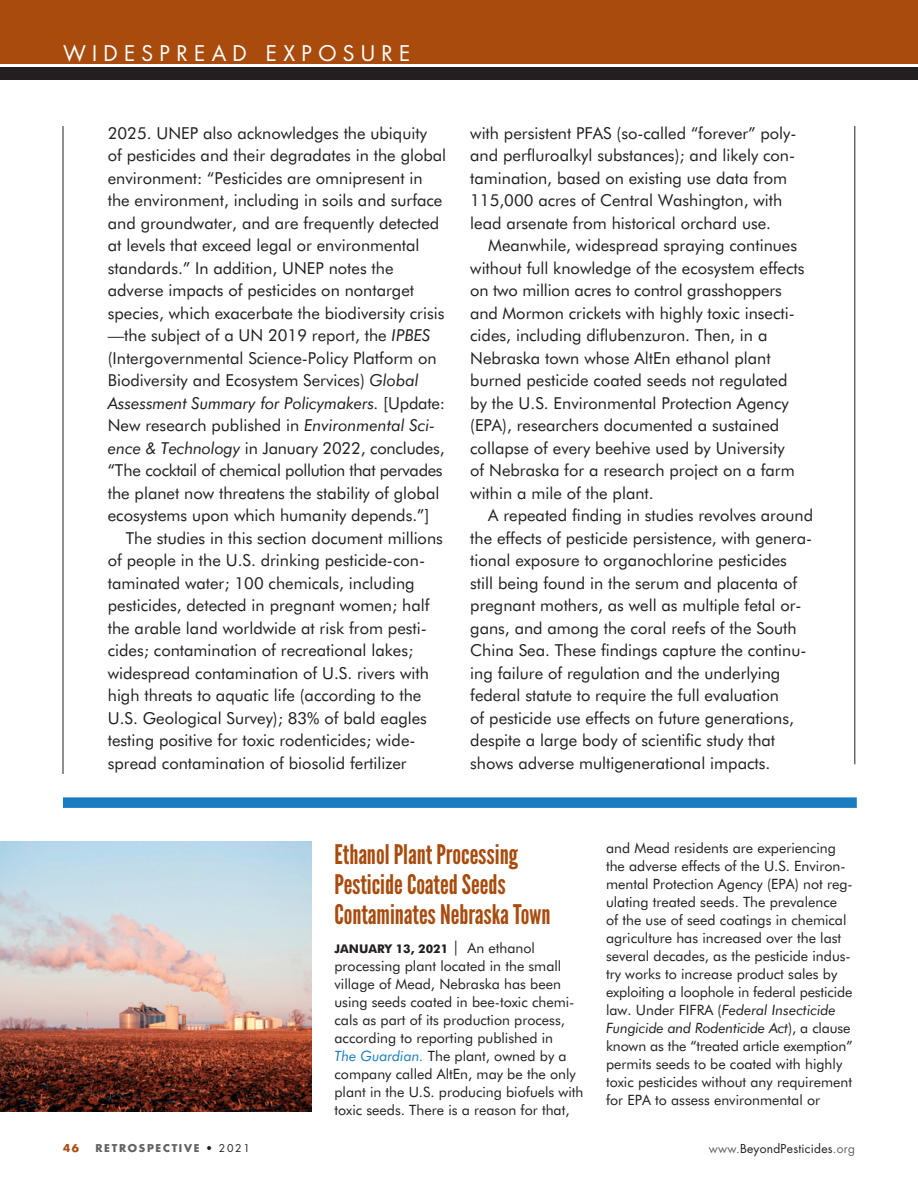
<style>
.page{position:relative;width:918px;height:1188px;background:#fff}
.page>*{position:absolute;margin:0;border:0;box-sizing:border-box;transform-origin:0 0}
.t1{font:27px/30px "League Gothic";color:#a84b0d}
.t2{font:21px "Futura Std";letter-spacing:.3em;color:#fff}
.t3{font:16.5px/22.5px "Futura BT";color:#231f20}
.t4{font:14.25px/18px "Futura BT";color:#231f20}
.t5{font:12px "Futura Std";letter-spacing:.02em;color:#231f20}
.t6{font:700 12px "Futura BT";color:#231f20}
.t7{font:700 10.5px "Futura Std";letter-spacing:.16em;color:#636366}
.t8{font:700 10.5px "Futura Std";color:#a84b0d}
.s1{font-style:italic}
.s2{font-weight:400;font-size:15px}
.s3{font-weight:400;font-size:14.25px}
.s4{font-style:italic;color:#197bc0}
.s5{font-weight:400;color:#231f20}
.s6{color:#636366}
</style>
<div class="page">
<hr style="left:63px;top:126px;width:1px;height:648px;background:#231f20">
<hr style="left:855px;top:126px;width:1px;height:638px;background:#231f20">
<div style="left:0;top:67px;width:918px;height:12px;background:#231f20"></div>
<div style="left:0;top:0;width:918px;height:64px;background:#a84b0d"></div>
<div style="left:63px;top:797px;width:794px;height:11px;background:#197bc0"></div>
<img style="left:0;top:842px;width:312px;height:270px">
<p class="t2" style="left:63px;top:39px;width:349px">widespread exposure</p>
<p class="t3" style="left:108px;top:121px;width:340px">2025. UNEP also acknowledges the ubiquity<br>of pesticides and their degradates in the global environment: “Pesticides are omnipresent in the environment, including in soils and surface and groundwater, and are frequently detected at levels that exceed legal or environmental standards.” In addition, UNEP notes the adverse impacts of pesticides on nontarget species, which exacerbate the biodiversity crisis —the subject of a UN 2019 report, the <span class="s1">IPBES </span>(Intergovernmental Science-Policy Platform on Biodiversity and Ecosystem Services) <span class="s1">Global Assessment Summary for Policymakers.</span> [Update:<br>New research published in <span class="s1">Environmental Sci&shy;ence &amp; Technology</span> in January 2022, concludes, “The cocktail of chemical pollution that pervades the planet now threatens the stability of global ecosystems upon which humanity depends.”]</p>
<p class="t3" style="left:108px;top:526px;width:337px;text-indent:18px">The studies in this section document millions of people in the U.S. drinking pesticide-con&shy;taminated water; 100 chemicals, including pesticides, detected in pregnant women; half the arable land worldwide at risk from pesti&shy;cides; contamination of recreational lakes; widespread contamination of U.S. rivers with high threats to aquatic life (according to the U.S. Geological Survey); 83% of bald eagles testing positive for toxic rodenticides; wide&shy;spread contamination of biosolid fertilizer</p>
<p class="t3" style="left:470px;top:122px;width:328px">with persistent PFAS (so-called “forever” poly&shy;and perfluroalkyl substances); and likely con&shy;tamination, based on existing use data from 115,000 acres of Central Washington, with lead arsenate from historical orchard use.</p>
<p class="t3" style="left:470px;top:234px;width:336px;text-indent:18px">Meanwhile, widespread spraying continues without full knowledge of the ecosystem effects on two million acres to control grasshoppers and Mormon crickets with highly toxic insecti&shy;cides, including diflubenzuron. Then, in a Nebraska town whose AltEn ethanol plant burned pesticide coated seeds not regulated by the U.S. Environmental Protection Agency (EPA), researchers documented a sustained collapse of every beehive used by University<br>of Nebraska for a research project on a farm within a mile of the plant.</p>
<p class="t3" style="left:470px;top:504px;width:344px;text-indent:18px">A repeated finding in studies revolves around the effects of pesticide persistence, with genera&shy;tional exposure to organochlorine pesticides still being found in the serum and placenta of pregnant mothers, as well as multiple fetal or&shy;gans, and among the coral reefs of the South China Sea. These findings capture the continu&shy;ing failure of regulation and the underlying federal statute to require the full evaluation<br>of pesticide use effects on future generations, despite a large body of scientific study that shows adverse multigenerational impacts.</p>
<h1 class="t1" style="left:334px;top:840px;width:218px">Ethanol Plant Processing<br>Pesticide Coated Seeds<br>Contaminates Nebraska Town</h1>
<p class="t6" style="left:334px;top:941px;width:202px">JAN UARY 13, 2021 <span class="s2">|</span> <span class="s3">An ethanol</span></p>
<p class="t4" style="left:335px;top:956px;width:250px">processing plant located in the small village of Mead, Nebraska has been using seeds coated in bee-toxic chemi&shy;cals as part of its production process, according to reporting published in<br><span class="s4">The Guardian.</span> The plant, owned by a company called AltEn, may be the only plant in the U.S. producing biofuels with toxic seeds. There is a reason for that,</p>
<p class="t4" style="left:606px;top:839px;width:248px">and Mead residents are experiencing the adverse effects of the U.S. Environ&shy;mental Protection Agency (EPA) not reg&shy;ulating treated seeds. The prevalence of the use of seed coatings in chemical agriculture has increased over the last several decades, as the pesticide indus&shy;try works to increase product sales by exploiting a loophole in federal pesticide law. Under FIFRA (<span class="s1">Federal Insecticide Fungicide and Rodenticide Act</span>), a clause known as the “treated article exemption” permits seeds to be coated with highly toxic pesticides without any requirement for EPA to assess environmental or</p>
<p class="t8" style="left:63px;top:1141px;width:18px">46</p>
<p class="t7" style="left:96px;top:1141px;width:156px">RETROSPECTIVE <span class="s5">• 2021</span></p>
<p class="t5" style="left:709px;top:1141px;width:148px"><span class="s6">www.</span>BeyondPesticides<span class="s6">.org</span></p>
</div>
